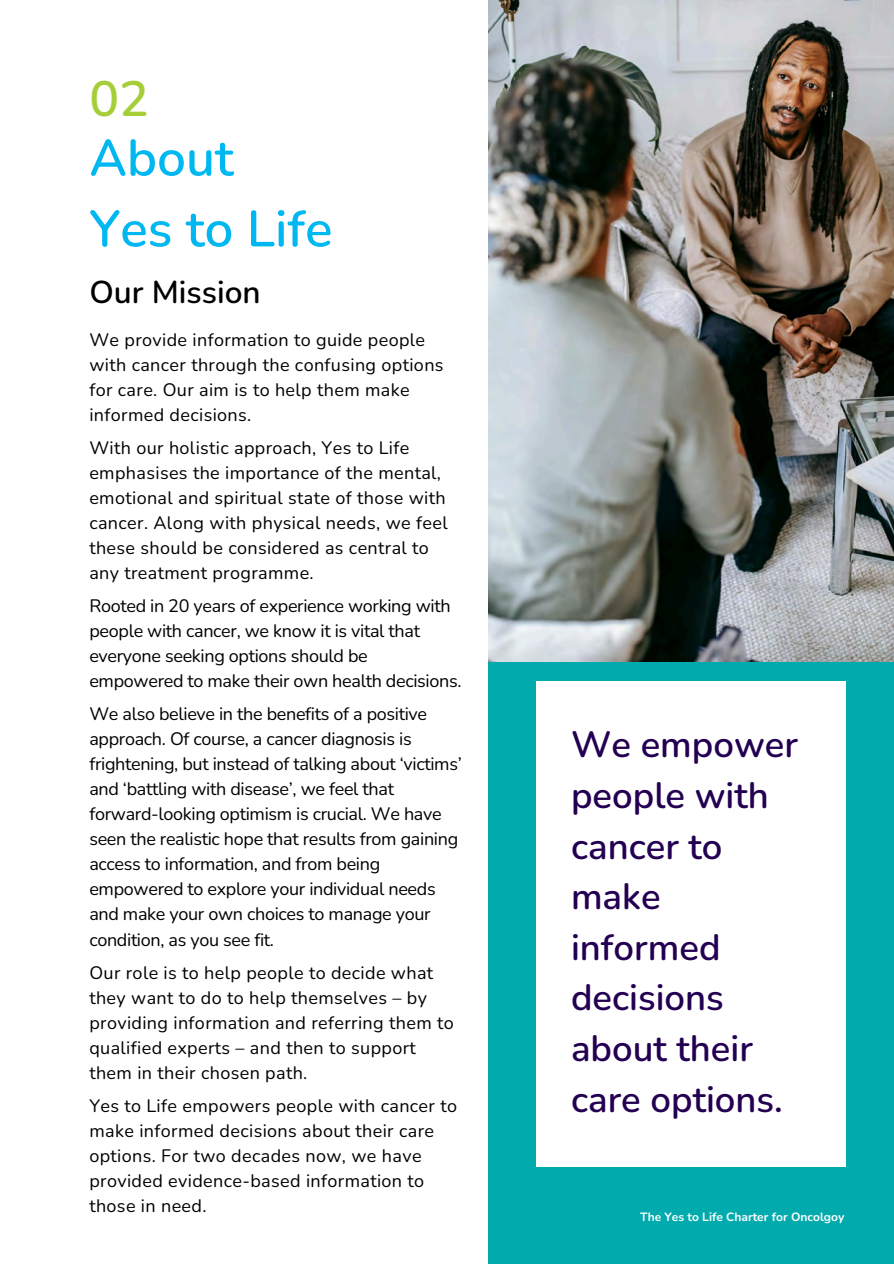
<style>
.page{position:relative;width:894px;height:1264px;background:#fff}
.page>*{position:absolute;margin:0;border:0;box-sizing:border-box;transform-origin:0 0}
.t1{font:600 51px/70.8px "Nunito";color:#00b8f1}
.t2{font:600 49.5px "Nunito";color:#a6ce39}
.t3{font:600 36.45px/50.7px "Nunito";color:#230052}
.t4{font:600 31.5px "Nunito";color:#000}
.t5{font:18px/25px "Nunito";letter-spacing:.02em;color:#000}
.t6{font:18px/25px "Nunito";letter-spacing:-.02em;color:#000}
.t7{font:700 12px "Nunito";color:#fff}
</style>
<div class="page">
<div style="left:488px;top:645px;width:405px;height:618px;background:#00aaad"></div>
<div style="left:536px;top:681px;width:309px;height:485px;background:#fff"></div>
<img style="left:488px;top:0;width:405px;height:661px">
<h2 class="t2" style="left:89px;top:66px;width:61px">02</h2>
<h3 class="t1" style="left:89px;top:123px;width:244px">About<br>Yes to Life</h3>
<h4 class="t4" style="left:89px;top:271px;width:173px">Our Mission</h4>
<h4 class="t5" style="left:89px;top:328px;width:355px">We provide information to guide people with cancer through the confusing options for care. Our aim is to help them make informed decisions.</h4>
<h4 class="t5" style="left:89px;top:436px;width:360px">With our holistic approach, Yes to Life emphasises the importance of the mental, emotional and spiritual state of those with cancer. Along with physical needs, we feel these should be considered as central to any treatment programme.</h4>
<h4 class="t6" style="left:89px;top:594px;width:373px">Rooted in 20 years of experience working with people with cancer, we know it is vital that everyone seeking options should be empowered to make their own health decisions.</h4>
<h4 class="t6" style="left:89px;top:702px;width:374px">We also believe in the benefits of a positive approach. Of course, a cancer diagnosis is frightening, but instead of talking about ‘victims’ and ‘battling with disease’, we feel that forward-looking optimism is crucial. We have seen the realistic hope that results from gaining access to information, and from being empowered to explore your individual needs and make your own choices to manage your condition, as you see fit.</h4>
<h4 class="t5" style="left:89px;top:960px;width:366px">Our role is to help people to decide what they want to do to help themselves – by providing information and referring them to qualified experts – and then to support them in their chosen path.</h4>
<p class="t5" style="left:89px;top:1093px;width:369px">Yes to Life empowers people with cancer to make informed decisions about their care options. For two decades now, we have provided evidence-based information to those in need.</p>
<p class="t3" style="left:571px;top:720px;width:228px">We empower people with cancer to make informed decisions about their care options.</p>
<p class="t7" style="left:640px;top:1208px;width:206px">The Yes to Life Charter for Oncolgoy</p>
</div>
